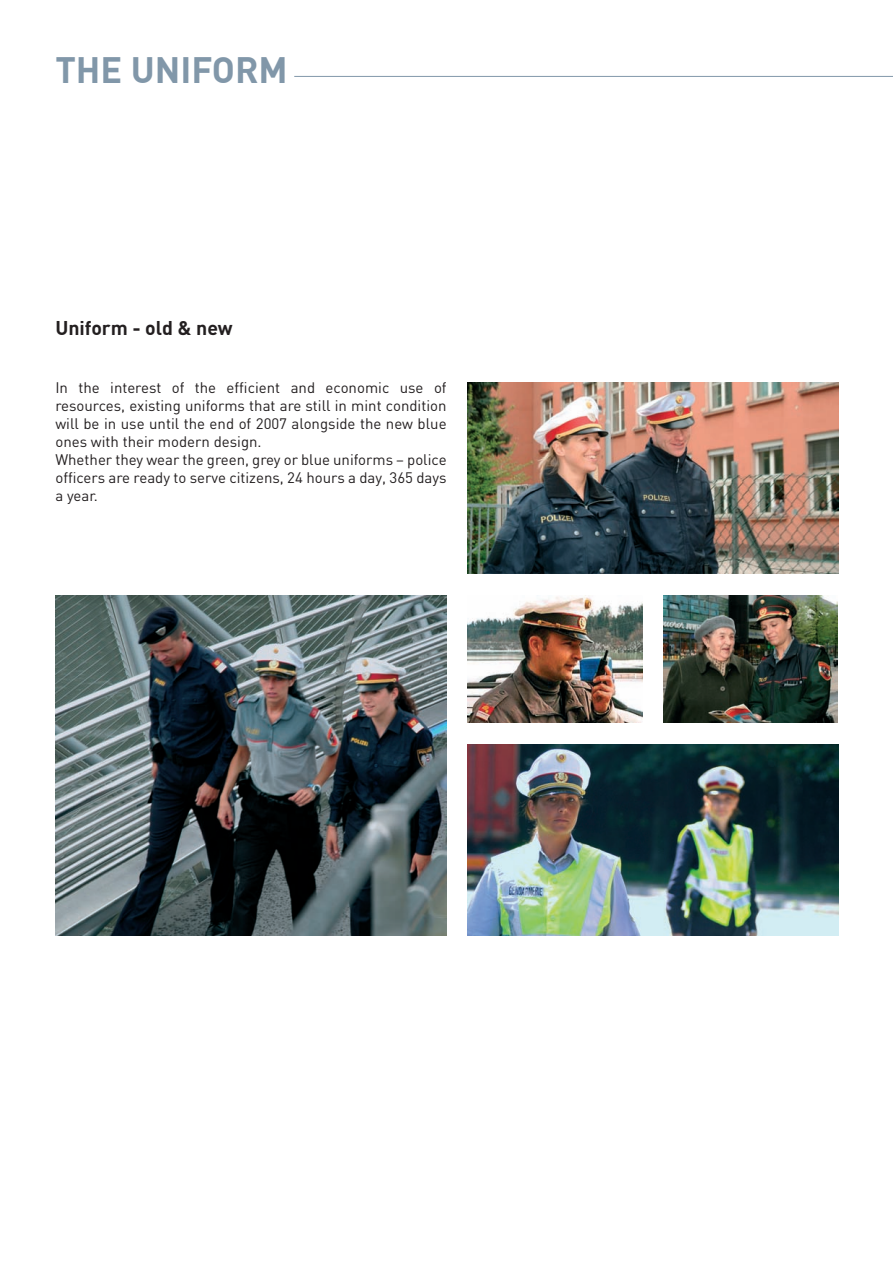
<style>
.page{position:relative;width:893px;height:1263px;background:#fff}
.page>*{position:absolute;margin:0;border:0;box-sizing:border-box;transform-origin:0 0}
.t1{font:700 36px "DIN";color:#8197a9}
.t2{font:700 19.5px "DIN";color:#231f20}
.t3{font:15px/18px "DIN";color:#231f20}
</style>
<div class="page">
<hr style="left:294px;top:76px;width:599px;height:1px;background:#8197a9">
<img style="left:468px;top:595px;width:174px;height:128px">
<img style="left:663px;top:595px;width:175px;height:128px">
<img style="left:468px;top:383px;width:370px;height:191px">
<img style="left:55px;top:595px;width:392px;height:340px">
<img style="left:468px;top:744px;width:370px;height:191px">
<p class="t1" style="left:55px;top:46px;width:234px">THE UNIFORM</p>
<p class="t2" style="left:55px;top:315px;width:179px">Uniform - old &amp; new</p>
<p class="t3" style="left:55px;top:378px;width:393px">In the interest of the efficient and economic use of resources, existing uniforms that are still in mint condition will be in use until the end of 2007 alongside the new blue ones with their modern design.<br>Whether they wear the green, grey or blue uniforms – police officers are ready to serve citizens, 24 hours a day, 365 days a year.</p>
</div>
